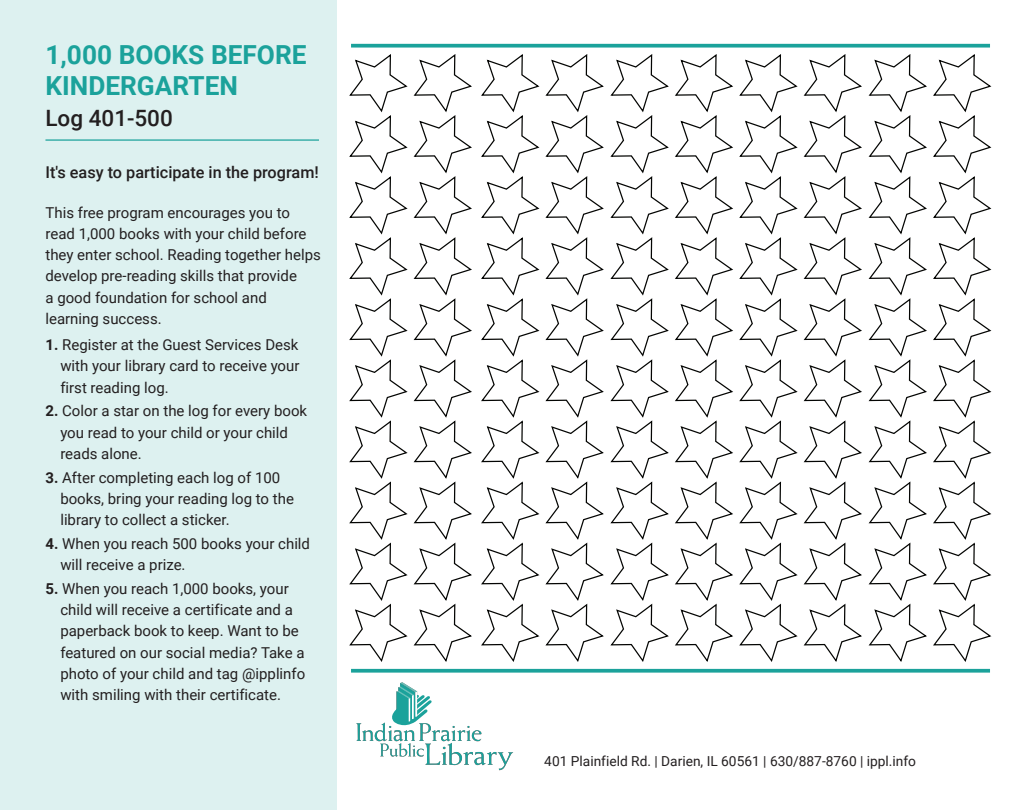
<style>
.page{position:relative;width:1035px;height:810px;background:#fff}
.page>*{position:absolute;margin:0;border:0;box-sizing:border-box;transform-origin:0 0}
.t1{font:700 26.25px/31.5px "Roboto";color:#1ba29b}
.t2{font:500 22.5px "Roboto";color:#231f20}
.t3{font:500 16.25px "Roboto";color:#231f20}
.t4{font:15px/21.2px "Roboto";color:#231f20}
.t5{font:13.75px "Roboto";color:#231f20}
.s1{font-weight:700}
</style>
<div class="page">
<div style="left:0;top:0;width:336px;height:810px;background:#ddf1f0"></div>
<svg style="left:481px;top:54px;width:511px;height:608px"></svg>
<svg style="left:349px;top:54px;width:123px;height:608px"></svg>
<svg style="left:351px;top:44px;width:639px;height:4px;background:#34aca6"></svg>
<svg style="left:351px;top:669px;width:639px;height:4px;background:#31aba4"></svg>
<svg style="left:356px;top:682px;width:157px;height:88px"></svg>
<hr style="left:45px;top:139px;width:274px;height:2px;background:#1ba29b">
<h1 class="t1" style="left:45px;top:37px;width:263px">1,000 BOOKS BEFORE<br>KINDERGARTEN</h1>
<h2 class="t2" style="left:45px;top:103px;width:129px">Log 401-500</h2>
<p class="t3" style="left:45px;top:161px;width:275px">It's easy to participate in the program!</p>
<p class="t4" style="left:45px;top:201px;width:277px">This free program encourages you to read 1,000 books with your child before they enter school. Reading together helps develop pre-reading skills that provide<br>a good foundation for school and learning success.</p>
<p class="t4" style="left:60px;top:334px;width:241px;text-align:justify;text-indent:-15px"><span class="s1">1.</span> Register at the Guest Services Desk with your library card to receive your first reading log.</p>
<p class="t4" style="left:60px;top:400px;width:248px;text-indent:-15px"><span class="s1">2.</span> Color a star on the log for every book you read to your child or your child reads alone.</p>
<p class="t4" style="left:60px;top:466px;width:235px;text-indent:-15px"><span class="s1">3.</span> After completing each log of 100 books, bring your reading log to the library to collect a sticker.</p>
<p class="t4" style="left:60px;top:532px;width:251px;text-indent:-15px"><span class="s1">4.</span> When you reach 500 books your child will receive a prize.</p>
<p class="t4" style="left:60px;top:577px;width:246px;text-indent:-15px"><span class="s1">5.</span> When you reach 1,000 books, your child will receive a certificate and a paperback book to keep. Want to be featured on our social media? Take a photo of your child and tag @ipplinfo with smiling with their certificate.</p>
<p class="t5" style="left:544px;top:752px;width:373px">401 Plainfield Rd. | Darien, IL 60561 | 630/887-8760 | ippl.info</p>
</div>
